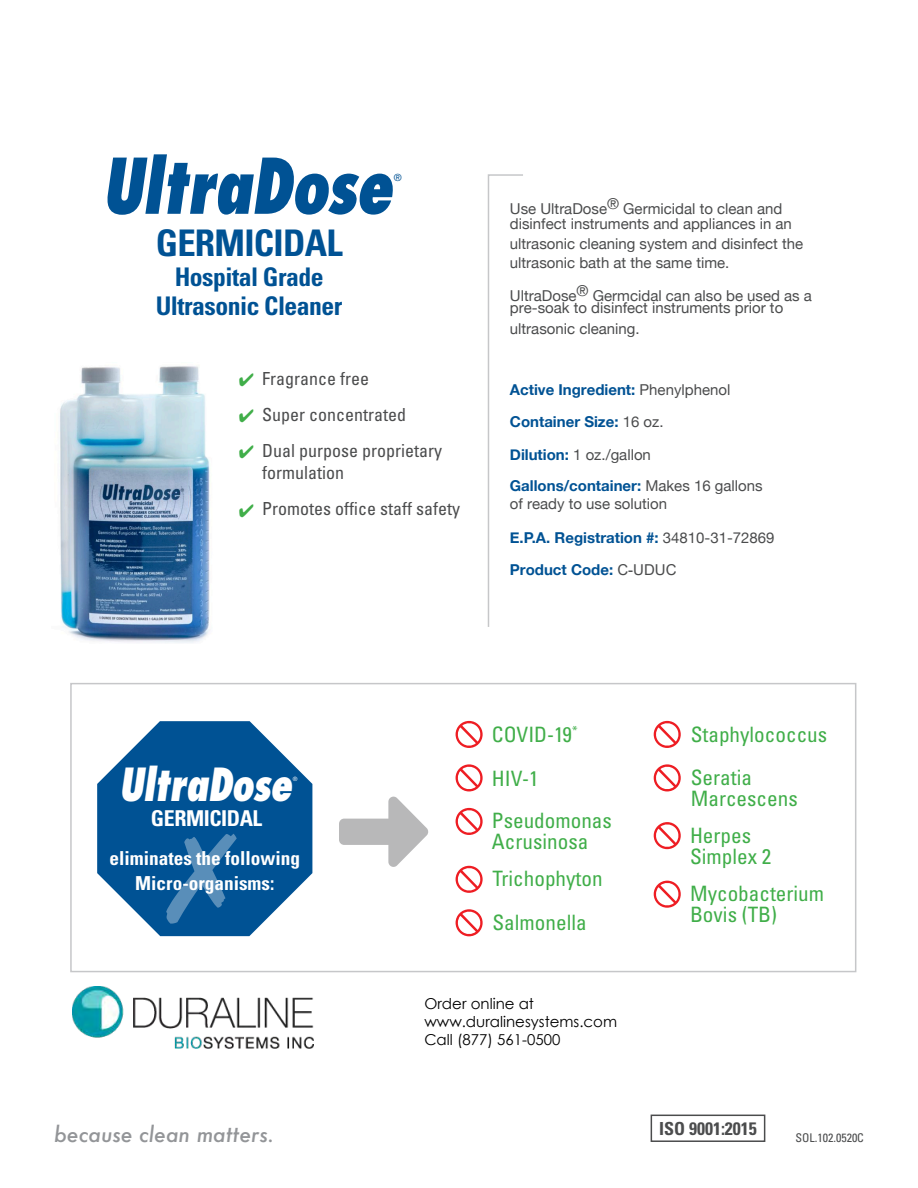
<style>
.page{position:relative;width:918px;height:1188px;background:#fff}
.page>*{position:absolute;margin:0;border:0;box-sizing:border-box;transform-origin:0 0}
.t1{font:italic 800 condensed 74.55px "Futura Std";letter-spacing:-.02em;color:#005294;scale:.9 1}
.t2{font:italic 800 condensed 44.4px "Futura Std";letter-spacing:-.02em;color:#fff;scale:.9 1}
.t3{font:700 condensed 36.75px "Univers LT Std";letter-spacing:-.02em;color:#005294}
.t4{font:700 condensed 25.65px/29.4px "Univers LT Std";letter-spacing:-.02em;color:#005294;text-align:center}
.t5{font:700 condensed 21.9px "Univers LT Std";letter-spacing:-.02em;color:#fff}
.t6{font:condensed 21.15px/21.1px "Univers LT Std";color:#40ae49}
.t7{font:italic 500 21px "Futura";color:#939598}
.t8{font:700 condensed 19.2px/25px "Univers LT Std";color:#fff;text-align:center}
.t9{font:condensed 18px/22.5px "Univers LT Std";color:#4b4c4d}
.t10{font:700 condensed 18px "Univers LT Std";color:#4b4c4d}
.t11{font:15px/14.9px "Helvetica Neue";color:#4b4c4d}
.t12{font:700 15px/32px "Helvetica Neue";color:#005294}
.t13{font:15px/18px "Century Gothic";color:#000}
.t14{font:condensed 12px "Univers LT Std";color:#4b4c4d}
.t15{font:10.05px "Helvetica Neue LT Std";color:#005294}
.t16{font:6px "Helvetica Neue LT Std";color:#fff}
.s1{color:#40ae49}
.s2{font-weight:400;color:#4b4c4d}
.s3{font-family:"Arial";font-weight:400;color:#4b4c4d}
</style>
<div class="page">
<img style="left:60px;top:366px;width:150px;height:277px">
<svg style="left:487px;top:174px;width:36px;height:453px"></svg>
<div style="left:651px;top:1115px;width:114px;height:27px;border:2px solid #4b4c4d"></div>
<svg style="left:97px;top:721px;width:215px;height:215px;fill:#005294"></svg>
<svg style="left:455px;top:764px;width:28px;height:28px"></svg>
<svg style="left:455px;top:721px;width:28px;height:27px"></svg>
<svg style="left:455px;top:808px;width:28px;height:27px"></svg>
<svg style="left:654px;top:822px;width:27px;height:27px"></svg>
<svg style="left:654px;top:881px;width:27px;height:27px"></svg>
<svg style="left:654px;top:721px;width:27px;height:27px"></svg>
<svg style="left:654px;top:764px;width:27px;height:28px"></svg>
<svg style="left:455px;top:866px;width:28px;height:27px"></svg>
<svg style="left:455px;top:909px;width:28px;height:28px"></svg>
<svg style="left:339px;top:796px;width:90px;height:71px"></svg>
<div style="left:70px;top:683px;width:786px;height:289px;border:2px solid #c6c7c9"></div>
<img style="left:73px;top:987px;width:240px;height:62px">
<div style="left:166px;top:832px;width:71px;height:92px;background:#005294"></div>
<p class="t1" style="left:101px;top:139px;width:324px">UltraDose</p>
<p class="t15" style="left:394px;top:172px;width:9px">®</p>
<p class="t3" style="left:156px;top:221px;width:188px">GERMICIDAL</p>
<p class="t4" style="left:156px;top:262px;width:188px">Hospital Grade<br>Ultrasonic Cleaner</p>
<p class="t9" style="left:239px;top:367px;width:132px"><span class="s1">✔</span> Fragrance free</p>
<p class="t9" style="left:239px;top:403px;width:169px"><span class="s1">✔</span> Super concentrated</p>
<p class="t9" style="left:262px;top:439px;width:181px;text-indent:-23px"><span class="s1">✔</span> Dual purpose proprietary formulation</p>
<p class="t9" style="left:239px;top:497px;width:223px"><span class="s1">✔</span> Promotes office staff safety</p>
<p class="t11" style="left:510px;top:202px;width:284px">Use UltraDose® Germicidal to clean and disinfect instruments and appliances in an</p>
<p class="t11" style="left:510px;top:234px;width:295px;line-height:19.8px">ultrasonic cleaning system and disinfect the ultrasonic bath at the same time.</p>
<p class="t11" style="left:510px;top:290px;width:304px;line-height:12px">UltraDose® Germcidal can also be used as a pre-soak to disinfect instruments prior to</p>
<p class="t11" style="left:510px;top:322px;width:131px">ultrasonic cleaning.</p>
<p class="t12" style="left:510px;top:374px;width:254px">Active Ingredient: <span class="s2">Phenylphenol<br></span>Container Size: <span class="s2">16 oz.<br></span>Dilution: <span class="s2">1 oz./gallon<br></span>Gallons/container: <span class="s2">Makes 16 gallons</span></p>
<p class="t11" style="left:510px;top:497px;width:159px">of ready to use solution</p>
<p class="t12" style="left:510px;top:521px;width:266px;line-height:32.4px">E.P.A. Registration #: <span class="s2">34810-31-72869<br></span>Product Code: <span class="s3">C-UDUC</span></p>
<p class="t6" style="left:492px;top:724px;width:87px">COVID-19<sup>*</sup></p>
<p class="t2" style="left:119px;top:756px;width:194px">UltraDose</p>
<p class="t16" style="left:293px;top:776px;width:6px">®</p>
<p class="t6" style="left:492px;top:767px;width:48px">HIV-1</p>
<p class="t5" style="left:151px;top:805px;width:113px">GERMICIDAL</p>
<p class="t8" style="left:110px;top:845px;width:192px">eliminates the following<br>Micro-organisms:</p>
<p class="t6" style="left:492px;top:810px;width:122px">Pseudomonas<br>Acrusinosa</p>
<p class="t6" style="left:493px;top:868px;width:112px">Trichophyton</p>
<p class="t6" style="left:493px;top:911px;width:96px">Salmonella</p>
<p class="t13" style="left:424px;top:994px;width:194px">Order online at www.duralinesystems.com<br>Call (877) 561-0500</p>
<p class="t6" style="left:691px;top:724px;width:138px">Staphylococcus</p>
<p class="t6" style="left:691px;top:766px;width:109px">Seratia<br>Marcescens</p>
<p class="t6" style="left:690px;top:825px;width:83px">Herpes<br>Simplex 2</p>
<p class="t6" style="left:690px;top:883px;width:136px">Mycobacterium<br>Bovis (TB)</p>
<p class="t10" style="left:659px;top:1117px;width:99px">ISO 9001:2015</p>
<p class="t7" style="left:54px;top:1120px;width:222px">because clean matters.</p>
<p class="t14" style="left:795px;top:1130px;width:70px">SOL.102.0520C</p>
</div>
